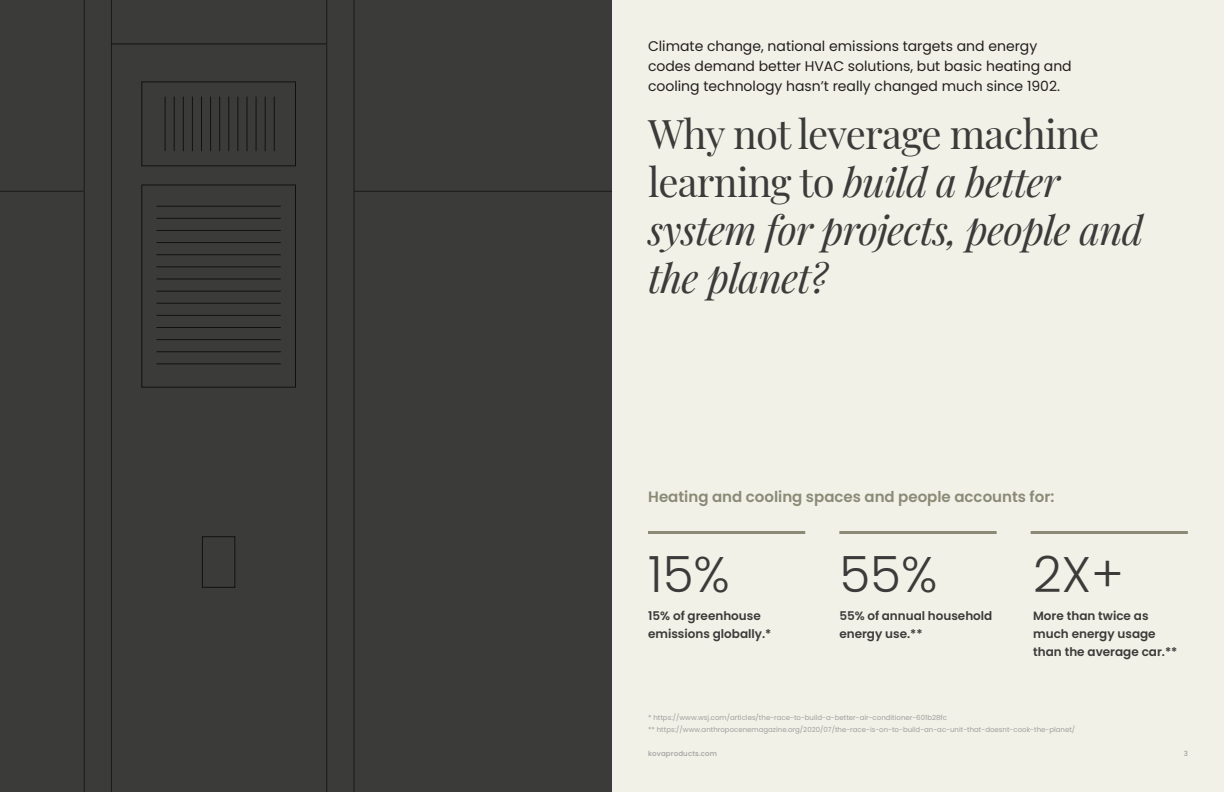
<style>
.page{position:relative;width:1224px;height:792px;background:#fff}
.page>*{position:absolute;margin:0;border:0;box-sizing:border-box;transform-origin:0 0}
.t1{font:300 50px "Poppins";color:#3b3b3a}
.t2{font:40px/48px "Playfair Display";letter-spacing:-.02em;color:#3b3b3a}
.t3{font:italic 40px/48px "Playfair Display";letter-spacing:-.02em;color:#3b3b3a}
.t4{font:600 15px "Poppins";color:#8a8a77}
.t5{font:14px/20px "Poppins";color:#231f20}
.t6{font:600 12px/18px "Poppins";color:#3b3b3a}
.t7{font:7px "Poppins";color:#a0a0a0}
.t8{font:500 7px "Poppins";letter-spacing:.025em;color:#a0a0a0}
.s1{font-style:italic}
</style>
<div class="page">
<div style="left:0;top:0;width:613px;height:792px;background:#3b3b3a"></div>
<hr style="left:84px;top:0;width:1px;height:792px;background:#000">
<hr style="left:0;top:191px;width:84px;height:1px;background:#000">
<hr style="left:354px;top:191px;width:259px;height:1px;background:#000">
<hr style="left:326px;top:0;width:1px;height:792px;background:#000">
<hr style="left:111px;top:0;width:1px;height:792px;background:#000">
<hr style="left:354px;top:0;width:1px;height:792px;background:#000">
<div style="left:141px;top:81px;width:155px;height:85px;border:1px solid #000"></div>
<div style="left:141px;top:185px;width:155px;height:203px;border:1px solid #000"></div>
<div style="left:202px;top:536px;width:33px;height:52px;border:1px solid #000"></div>
<hr style="left:274px;top:97px;width:1px;height:54px;background:#000">
<hr style="left:228px;top:97px;width:1px;height:54px;background:#000">
<hr style="left:265px;top:97px;width:1px;height:54px;background:#000">
<hr style="left:219px;top:97px;width:1px;height:54px;background:#000">
<hr style="left:256px;top:97px;width:1px;height:54px;background:#000">
<hr style="left:210px;top:97px;width:1px;height:54px;background:#000">
<hr style="left:247px;top:97px;width:1px;height:54px;background:#000">
<hr style="left:201px;top:97px;width:1px;height:54px;background:#000">
<hr style="left:183px;top:97px;width:1px;height:54px;background:#000">
<hr style="left:237px;top:97px;width:1px;height:54px;background:#000">
<hr style="left:192px;top:97px;width:1px;height:54px;background:#000">
<hr style="left:174px;top:97px;width:1px;height:54px;background:#000">
<hr style="left:165px;top:97px;width:1px;height:54px;background:#000">
<hr style="left:156px;top:206px;width:125px;height:1px;background:#000">
<hr style="left:156px;top:266px;width:125px;height:1px;background:#000">
<hr style="left:156px;top:218px;width:125px;height:1px;background:#000">
<hr style="left:156px;top:279px;width:125px;height:1px;background:#000">
<hr style="left:156px;top:230px;width:125px;height:1px;background:#000">
<hr style="left:156px;top:291px;width:125px;height:1px;background:#000">
<hr style="left:156px;top:242px;width:125px;height:1px;background:#000">
<hr style="left:156px;top:303px;width:125px;height:1px;background:#000">
<hr style="left:156px;top:327px;width:125px;height:1px;background:#000">
<hr style="left:156px;top:254px;width:125px;height:1px;background:#000">
<hr style="left:156px;top:315px;width:125px;height:1px;background:#000">
<hr style="left:156px;top:339px;width:125px;height:1px;background:#000">
<hr style="left:156px;top:351px;width:125px;height:1px;background:#000">
<hr style="left:156px;top:363px;width:125px;height:1px;background:#000">
<hr style="left:111px;top:43px;width:215px;height:1px;background:#000">
<div style="left:612px;top:0;width:612px;height:792px;background:#f1f1e7"></div>
<hr style="left:648px;top:531px;width:157px;height:3px;background:#8a8a77">
<hr style="left:839px;top:531px;width:158px;height:3px;background:#8a8a77">
<hr style="left:1031px;top:531px;width:157px;height:3px;background:#8a8a77">
<p class="t5" style="left:648px;top:36px;width:425px">Climate change, national emissions targets and energy codes demand better HVAC solutions, but basic heating and cooling technology hasn’t really changed much since 1902.</p>
<p class="t2" style="left:648px;top:107px;width:453px">Why not leverage machine learning to <span class="s1">build a better</span></p>
<p class="t3" style="left:648px;top:203px;width:497px">system for projects, people and the planet?</p>
<p class="t4" style="left:648px;top:488px;width:408px">Heating and cooling spaces and people accounts for:</p>
<p class="t1" style="left:648px;top:545px;width:83px">15%</p>
<p class="t1" style="left:839px;top:545px;width:100px">55%</p>
<p class="t1" style="left:1033px;top:545px;width:92px">2X+</p>
<p class="t6" style="left:648px;top:607px;width:125px">15% of greenhouse emissions globally.*</p>
<p class="t6" style="left:839px;top:607px;width:155px">55% of annual household energy use.**</p>
<p class="t6" style="left:1033px;top:607px;width:146px">More than twice as much energy usage than the average car.**</p>
<p class="t7" style="left:648px;top:713px;width:300px">* https://www.wsj.com/articles/the-race-to-build-a-better-air-conditioner-601b28fc</p>
<p class="t7" style="left:648px;top:725px;width:429px">** https://www.anthropocenemagazine.org/2020/07/the-race-is-on-to-build-an-ac-unit-that-doesnt-cook-the-planet/</p>
<p class="t8" style="left:648px;top:749px;width:71px">kovaproducts.com</p>
<p class="t8" style="left:1184px;top:749px;width:6px">3</p>
</div>
